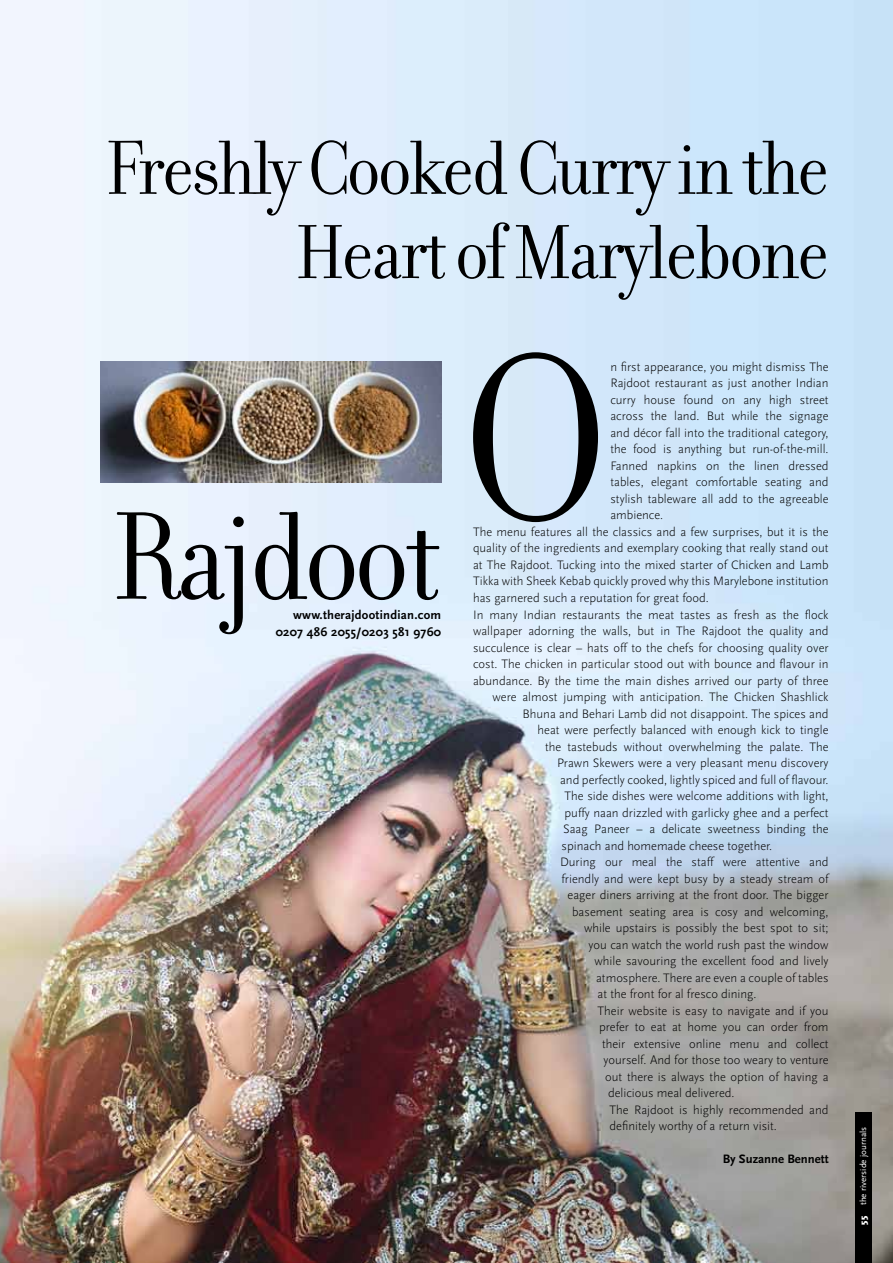
<style>
.page{position:relative;width:893px;height:1263px;background:#fff}
.page>*{position:absolute;margin:0;border:0;box-sizing:border-box;transform-origin:0 0}
.t1{font:257.7px "Filosofia Grand";color:#000}
.t2{font:134.55px "Filosofia Grand";letter-spacing:-.03em;color:#000}
.t3{font:82.5px/84.3px "Filosofia Grand";letter-spacing:-.025em;color:#000;text-align:right}
.t4{font:300 12.75px "Scala Sans";color:#000}
.t5{font:700 12.75px/16.5px "Scala Sans";letter-spacing:.02em;color:#000;text-align:right}
.t6{font:700 12.75px "Scala Sans";color:#000}
.t7{font:9px "Scala Sans";color:#fff}
.s1{font-weight:900}
</style>
<div class="page">
<img style="left:0;top:0;width:893px;height:1263px">
<img style="left:101px;top:361px;width:340px;height:122px">
<div style="left:855px;top:1113px;width:17px;height:150px;background:#000"></div>
<h3 class="t3" style="left:107px;top:128px;width:724px">Freshly Cooked Curry in the<br>Heart of Marylebone</h3>
<h2 class="t2" style="left:114px;top:485px;width:329px">Rajdoot</h2>
<p class="t5" style="left:276px;top:607px;width:167px">www.therajdootindian.com<br>0207 486 2055/0203 581 9760</p>
<h1 class="t1" style="left:461px;top:301px;width:151px">O</h1>
<p class="t4" style="left:610px;top:360px;width:220px">n first appearance, you might dismiss The</p>
<p class="t4" style="left:610px;top:376px;width:220px">Rajdoot restaurant as just another Indian</p>
<p class="t4" style="left:610px;top:393px;width:220px">curry house found on any high street</p>
<p class="t4" style="left:610px;top:409px;width:220px">across the land. But while the signage</p>
<p class="t4" style="left:610px;top:426px;width:220px">and décor fall into the traditional category,</p>
<p class="t4" style="left:610px;top:442px;width:220px">the food is anything but run-of-the-mill.</p>
<p class="t4" style="left:610px;top:459px;width:220px">Fanned napkins on the linen dressed</p>
<p class="t4" style="left:610px;top:475px;width:220px">tables, elegant comfortable seating and</p>
<p class="t4" style="left:610px;top:492px;width:220px">stylish tableware all add to the agreeable</p>
<p class="t4" style="left:610px;top:508px;width:54px">ambience.</p>
<p class="t4" style="left:473px;top:525px;width:357px">The menu features all the classics and a few surprises, but it is the</p>
<p class="t4" style="left:473px;top:541px;width:357px">quality of the ingredients and exemplary cooking that really stand out</p>
<p class="t4" style="left:473px;top:558px;width:357px">at The Rajdoot. Tucking into the mixed starter of Chicken and Lamb</p>
<p class="t4" style="left:473px;top:574px;width:357px">Tikka with Sheek Kebab quickly proved why this Marylebone institution</p>
<p class="t4" style="left:473px;top:591px;width:237px">has garnered such a reputation for great food.</p>
<p class="t4" style="left:473px;top:607px;width:357px">In many Indian restaurants the meat tastes as fresh as the flock</p>
<p class="t4" style="left:473px;top:624px;width:357px">wallpaper adorning the walls, but in The Rajdoot the quality and</p>
<p class="t4" style="left:473px;top:640px;width:357px">succulence is clear – hats off to the chefs for choosing quality over</p>
<p class="t4" style="left:473px;top:657px;width:357px">cost. The chicken in particular stood out with bounce and flavour in</p>
<p class="t4" style="left:473px;top:673px;width:357px">abundance. By the time the main dishes arrived our party of three</p>
<p class="t4" style="left:493px;top:690px;width:338px">were almost jumping with anticipation. The Chicken Shashlick</p>
<p class="t4" style="left:523px;top:706px;width:307px">Bhuna and Behari Lamb did not disappoint. The spices and</p>
<p class="t4" style="left:538px;top:723px;width:292px">heat were perfectly balanced with enough kick to tingle</p>
<p class="t4" style="left:545px;top:739px;width:285px">the tastebuds without overwhelming the palate. The</p>
<p class="t4" style="left:557px;top:756px;width:273px">Prawn Skewers were a very pleasant menu discovery</p>
<p class="t4" style="left:560px;top:772px;width:270px">and perfectly cooked, lightly spiced and full of flavour.</p>
<p class="t4" style="left:565px;top:789px;width:266px">The side dishes were welcome additions with light,</p>
<p class="t4" style="left:565px;top:805px;width:265px">puffy naan drizzled with garlicky ghee and a perfect</p>
<p class="t4" style="left:563px;top:822px;width:267px">Saag Paneer – a delicate sweetness binding the</p>
<p class="t4" style="left:562px;top:838px;width:212px">spinach and homemade cheese together.</p>
<p class="t4" style="left:560px;top:855px;width:270px">During our meal the staff were attentive and</p>
<p class="t4" style="left:562px;top:871px;width:269px">friendly and were kept busy by a steady stream of</p>
<p class="t4" style="left:568px;top:888px;width:262px">eager diners arriving at the front door. The bigger</p>
<p class="t4" style="left:572px;top:904px;width:258px">basement seating area is cosy and welcoming,</p>
<p class="t4" style="left:584px;top:921px;width:246px">while upstairs is possibly the best spot to sit;</p>
<p class="t4" style="left:589px;top:937px;width:241px">you can watch the world rush past the window</p>
<p class="t4" style="left:595px;top:954px;width:236px">while savouring the excellent food and lively</p>
<p class="t4" style="left:596px;top:970px;width:234px">atmosphere. There are even a couple of tables</p>
<p class="t4" style="left:598px;top:987px;width:161px">at the front for al fresco dining.</p>
<p class="t4" style="left:598px;top:1003px;width:233px">Their website is easy to navigate and if you</p>
<p class="t4" style="left:599px;top:1020px;width:231px">prefer to eat at home you can order from</p>
<p class="t4" style="left:602px;top:1036px;width:228px">their extensive online menu and collect</p>
<p class="t4" style="left:604px;top:1053px;width:227px">yourself. And for those too weary to venture</p>
<p class="t4" style="left:605px;top:1069px;width:225px">out there is always the option of having a</p>
<p class="t4" style="left:608px;top:1086px;width:128px">delicious meal delivered.</p>
<p class="t4" style="left:610px;top:1102px;width:221px">The Rajdoot is highly recommended and</p>
<p class="t4" style="left:610px;top:1119px;width:169px">definitely worthy of a return visit.</p>
<p class="t6" style="left:723px;top:1152px;width:107px">By Suzanne Bennett</p>
<p class="t7" style="left:858px;top:1225px;width:99px;rotate:-90deg"><span class="s1">55</span> the riverside journals</p>
</div>
